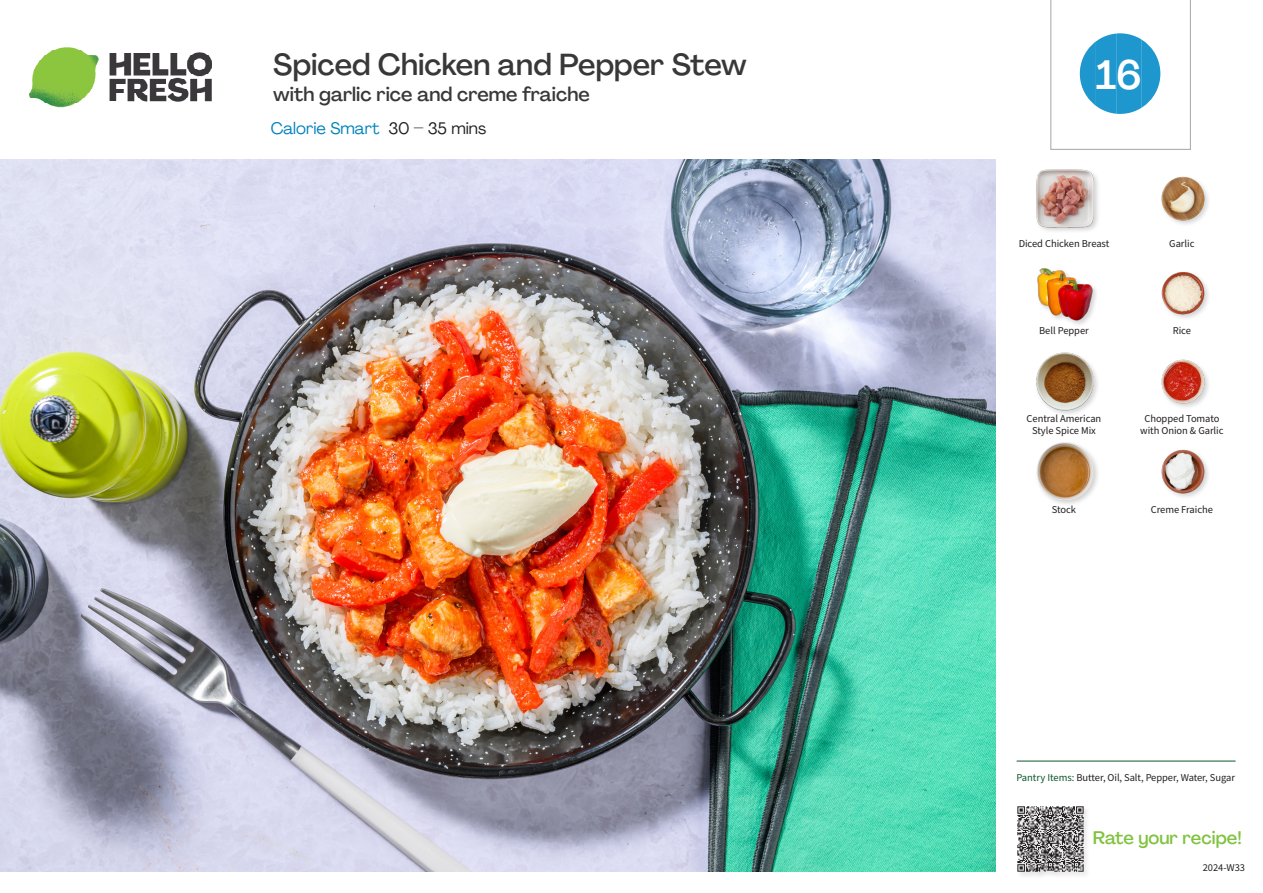
<style>
.page{position:relative;width:1263px;height:893px;background:#fff}
.page>*{position:absolute;margin:0;border:0;box-sizing:border-box;transform-origin:0 0}
._24_Recipe_Nr_Bag{font:500 40.5px "Agrandir";color:#fff}
._15_Titel_UK{font:500 30px "Agrandir";color:#383839}
._15_Titel_UK-2{font:500 19.5px "Agrandir";color:#383839}
.t1{font:500 18px "Agrandir";color:#81c340}
._02_Box_Type{font:16.5px "Agrandir";color:#0082bf}
._18_FRONT_ingredients_UK{font:10.5px/12px "Source Sans Pro";letter-spacing:-.005em;color:#231f20;text-align:center}
.t2{font:10.5px "Source Sans Variable";letter-spacing:-.005em;color:#231f20}
.s1{color:#231f20}
.s2{font-family:"Source Sans Pro";color:#0e572c}
</style>
<div class="page">
<img style="left:30px;top:47px;width:181px;height:61px">
<img style="left:0;top:159px;width:995px;height:713px">
<hr style="left:1016px;top:761px;width:219px;height:1px;background:#0e572c">
<div style="left:1017px;top:805px;width:74px;height:74px;background:#f9f9f9"></div>
<img style="left:1017px;top:806px;width:69px;height:69px">
<img style="left:1161px;top:176px;width:48px;height:48px">
<div style="left:1035px;top:169px;width:65px;height:65px;background:#231f20;opacity:.2"></div>
<img style="left:1036px;top:170px;width:58px;height:57px">
<img style="left:1161px;top:272px;width:47px;height:46px">
<div style="left:1036px;top:267px;width:63px;height:60px;background:#231f20;opacity:.2"></div>
<img style="left:1036px;top:267px;width:58px;height:55px">
<img style="left:1161px;top:359px;width:48px;height:48px">
<div style="left:1035px;top:352px;width:65px;height:65px;background:#231f20;opacity:.2"></div>
<img style="left:1036px;top:353px;width:58px;height:57px">
<img style="left:1161px;top:449px;width:47px;height:48px">
<div style="left:1035px;top:441px;width:65px;height:67px;background:#231f20;opacity:.2"></div>
<img style="left:1036px;top:443px;width:58px;height:57px">
<svg style="left:1050px;top:0;width:141px;height:150px"></svg>
<p class="_15_Titel_UK" style="left:273px;top:46px;width:475px">Spiced Chicken and Pepper Stew</p>
<p class="_15_Titel_UK-2" style="left:273px;top:82px;width:318px">with garlic rice and creme fraiche</p>
<p class="_02_Box_Type" style="left:271px;top:118px;width:217px">Calorie Smart <span class="s1">30 – 35 mins</span></p>
<p class="_24_Recipe_Nr_Bag" style="left:1096px;top:50px;width:47px">16</p>
<p class="_18_FRONT_ingredients_UK" style="left:1019px;top:237px;width:92px">Diced Chicken Breast</p>
<p class="_18_FRONT_ingredients_UK" style="left:1169px;top:237px;width:27px">Garlic</p>
<p class="_18_FRONT_ingredients_UK" style="left:1039px;top:325px;width:51px">Bell Pepper</p>
<p class="_18_FRONT_ingredients_UK" style="left:1173px;top:325px;width:20px">Rice</p>
<p class="_18_FRONT_ingredients_UK" style="left:1027px;top:413px;width:76px">Central American<br>Style Spice Mix</p>
<p class="_18_FRONT_ingredients_UK" style="left:1140px;top:413px;width:85px">Chopped Tomato with Onion &amp; Garlic</p>
<p class="_18_FRONT_ingredients_UK" style="left:1052px;top:504px;width:26px">Stock</p>
<p class="_18_FRONT_ingredients_UK" style="left:1151px;top:504px;width:64px">Creme Fraiche</p>
<p class="t2" style="left:1016px;top:771px;width:220px"><span class="s2">Pantry Items:</span> Butter, Oil, Salt, Pepper, Water, Sugar</p>
<h3 class="t1" style="left:1093px;top:827px;width:150px">Rate your recipe!</h3>
<p class="t2" style="left:1203px;top:862px;width:44px">2024-W33</p>
</div>
